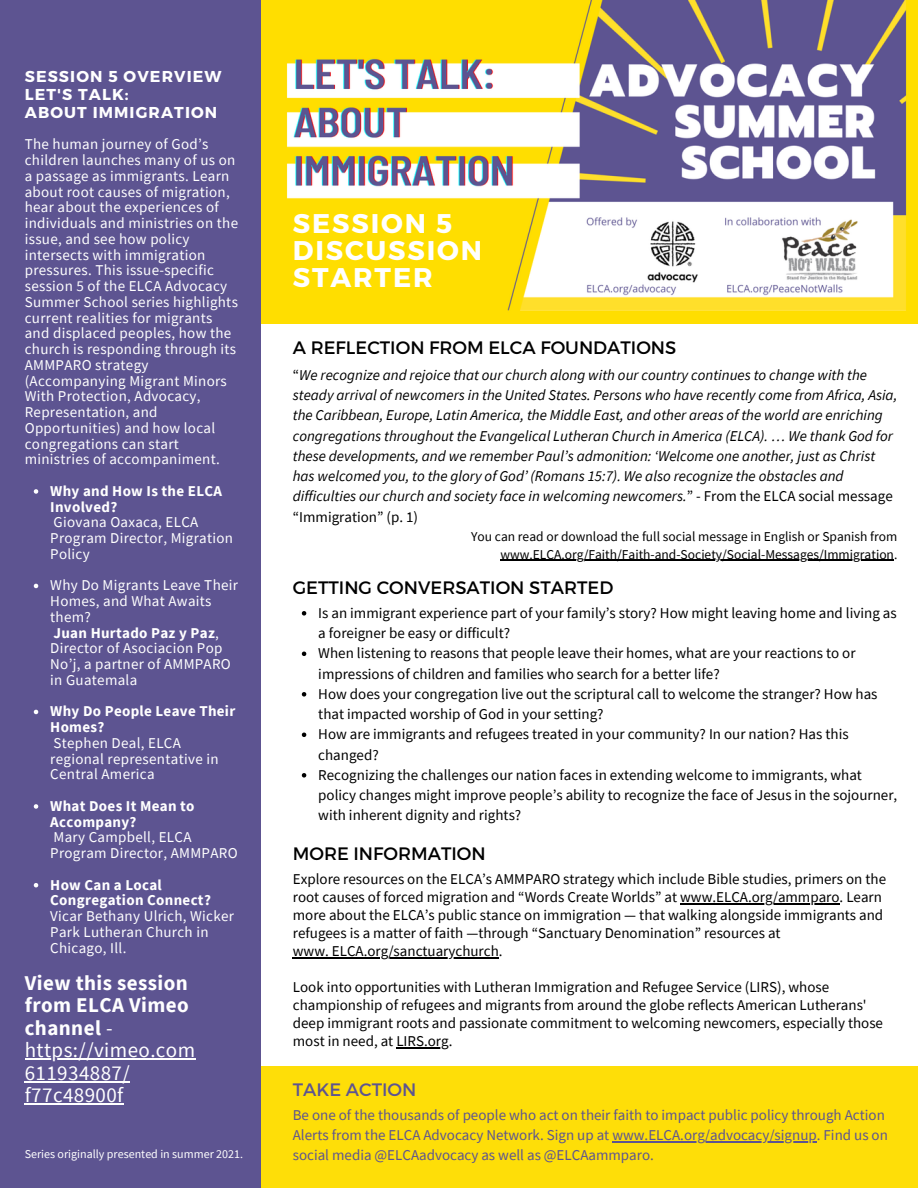
<style>
.page{position:relative;width:918px;height:1188px;background:#fff}
.page>*{position:absolute;margin:0;border:0;box-sizing:border-box;transform-origin:0 0}
.t1{font:700 27px "Montserrat";letter-spacing:.07em;color:#fff}
.t2{font:700 21px/22.5px "Source Sans Pro";letter-spacing:.02em;color:#fff}
.t3{font:21px "Source Sans Pro";letter-spacing:.02em;color:#fff}
.t4{font:18px "Montserrat";color:#000}
.t5{font:18px "Montserrat";color:#5d5491}
.t6{font:700 15.75px "Montserrat";letter-spacing:.07em;color:#fff}
.t7{font:15px/20.2px "Source Sans Pro";color:#000}
.t8{font:15px/15.8px "Source Sans Pro";letter-spacing:.02em;color:#fff}
.t9{font:italic 15px/20.2px "Source Sans Pro";color:#000}
.t10{font:15px/20.2px "Source Sans Pro";color:#5d5491}
.t11{font:13.5px "Source Sans Pro";color:#000}
.t12{font:12px "Source Sans Pro";color:#fff}
.s1{font-style:normal}
.s2{font-weight:700}
.s3{font-weight:400}
</style>
<div class="page">
<div style="left:0;top:0;width:261px;height:1188px;background:#5d5491"></div>
<img style="left:261px;top:0;width:657px;height:323px">
<div style="left:261px;top:1066px;width:657px;height:122px;background:#fede08"></div>
<svg style="left:34px;top:489px;width:4px;height:5px"></svg>
<svg style="left:34px;top:584px;width:4px;height:4px"></svg>
<svg style="left:34px;top:710px;width:4px;height:4px"></svg>
<svg style="left:34px;top:804px;width:4px;height:5px"></svg>
<svg style="left:34px;top:883px;width:4px;height:4px"></svg>
<hr style="left:25px;top:1058px;width:171px;height:2px;background:#fff">
<hr style="left:25px;top:1081px;width:105px;height:1px;background:#fff">
<hr style="left:25px;top:1103px;width:99px;height:2px;background:#fff">
<hr style="left:500px;top:560px;width:394px;height:1px;background:#000">
<svg style="left:302px;top:611px;width:4px;height:5px"></svg>
<svg style="left:302px;top:652px;width:4px;height:4px"></svg>
<svg style="left:302px;top:692px;width:4px;height:5px"></svg>
<svg style="left:302px;top:733px;width:4px;height:4px"></svg>
<svg style="left:302px;top:773px;width:4px;height:5px"></svg>
<hr style="left:680px;top:903px;width:160px;height:2px;background:#000">
<hr style="left:293px;top:957px;width:206px;height:2px;background:#000">
<hr style="left:396px;top:1047px;width:53px;height:2px;background:#000">
<hr style="left:612px;top:1141px;width:205px;height:1px;background:#5d5491">
<p class="t6" style="left:25px;top:66px;width:198px">SESSION 5 OVERVIEW</p>
<p class="t6" style="left:25px;top:84px;width:105px">LET'S TALK:</p>
<p class="t6" style="left:25px;top:102px;width:194px">ABOUT IMMIGRATION</p>
<p class="t8" style="left:25px;top:136px;width:215px">The human journey of God’s children launches many of us on a passage as immigrants. Learn about root causes of migration, hear about the experiences of individuals and ministries on the issue, and see how policy intersects with immigration pressures. This issue-specific session 5 of the ELCA Advocacy<br>Summer School series highlights current realities for migrants and displaced peoples, how the church is responding through its<br>AMMPARO strategy (Accompanying Migrant Minors<br>With Protection, Advocacy,<br>Representation, and<br>Opportunities) and how local congregations can start ministries of accompaniment.</p>
<p class="t1" style="left:293px;top:206px;width:161px">SESSION 5</p>
<p class="t1" style="left:293px;top:233px;width:191px">DISCUSSION</p>
<p class="t1" style="left:293px;top:260px;width:141px">STARTER</p>
<p class="t4" style="left:293px;top:336px;width:385px">A REFLECTION FROM ELCA FOUNDATIONS</p>
<p class="t9" style="left:293px;top:364px;width:606px"><span class="s1">“</span>We recognize and rejoice that our church along with our country continues to change with the steady arrival of newcomers in the United States. Persons who have recently come from Africa, Asia, the Caribbean, Europe, Latin America, the Middle East, and other areas of the world are enriching congregations throughout the Evangelical Lutheran Church in America (ELCA). … We thank God for these developments, and we remember Paul’s admonition: ‘Welcome one another, just as Christ has welcomed you, to the glory of God’ (Romans 15:7). We also recognize the obstacles and difficulties our church and society face in welcoming newcomers.<span class="s1">” - From the ELCA social message “Immigration” (p. 1)</span></p>
<p class="t11" style="left:471px;top:527px;width:428px">You can read or download the full social message in English or Spanish from</p>
<p class="t11" style="left:500px;top:545px;width:399px">www.ELCA.org/Faith/Faith-and-Society/Social-Messages/Immigration.</p>
<p class="t8" style="left:50px;top:483px;width:184px"><span class="s2">Why and How Is the ELCA<br>Involved?<br></span>Giovana Oaxaca, ELCA<br>Program Director, Migration<br>Policy</p>
<p class="t8" style="left:50px;top:577px;width:189px">Why Do Migrants Leave Their<br>Homes, and What Awaits them?<br><span class="s2">Juan Hurtado Paz y Paz</span>,<br>Director of Asociacion Pop<br>No’j, a partner of AMMPARO in Guatemala</p>
<p class="t8" style="left:50px;top:703px;width:187px"><span class="s2">Why Do People Leave Their<br>Homes?<br></span>Stephen Deal, ELCA<br>regional representative in<br>Central America</p>
<p class="t8" style="left:50px;top:798px;width:189px"><span class="s2">What Does It Mean to<br>Accompany?<br></span>Mary Campbell, ELCA<br>Program Director, AMMPARO</p>
<p class="t8" style="left:50px;top:876px;width:185px"><span class="s2">How Can a Local<br>Congregation Connect?<br></span>Vicar Bethany Ulrich, Wicker<br>Park Lutheran Church in<br>Chicago, Ill.</p>
<p class="t4" style="left:293px;top:576px;width:322px">GETTING CONVERSATION STARTED</p>
<p class="t7" style="left:318px;top:602px;width:580px">Is an immigrant experience part of your family’s story? How might leaving home and living as a foreigner be easy or difficult?</p>
<p class="t7" style="left:318px;top:643px;width:539px">When listening to reasons that people leave their homes, what are your reactions to or impressions of children and families who search for a better life?</p>
<p class="t7" style="left:318px;top:683px;width:561px">How does your congregation live out the scriptural call to welcome the stranger? How has that impacted worship of God in your setting?</p>
<p class="t7" style="left:318px;top:724px;width:532px">How are immigrants and refugees treated in your community? In our nation? Has this changed?</p>
<p class="t7" style="left:318px;top:764px;width:581px">Recognizing the challenges our nation faces in extending welcome to immigrants, what policy changes might improve people’s ability to recognize the face of Jesus in the sojourner, with inherent dignity and rights?</p>
<p class="t4" style="left:293px;top:842px;width:194px">MORE INFORMATION</p>
<p class="t7" style="left:293px;top:870px;width:595px;line-height:18px">Explore resources on the ELCA’s AMMPARO strategy which include Bible studies, primers on the root causes of forced migration and “Words Create Worlds” at www.ELCA.org/ammparo. Learn more about the ELCA’s public stance on immigration — that walking alongside immigrants and refugees is a matter of faith —through “Sanctuary Denomination” resources at</p>
<p class="t7" style="left:293px;top:941px;width:211px">www. ELCA.org/sanctuarychurch.</p>
<p class="t7" style="left:293px;top:978px;width:592px;line-height:18px">Look into opportunities with Lutheran Immigration and Refugee Service (LIRS), whose championship of refugees and migrants from around the globe reflects American Lutherans' deep immigrant roots and passionate commitment to welcoming newcomers, especially those most in need, at LIRS.org.</p>
<p class="t2" style="left:25px;top:971px;width:172px">View this session from ELCA Vimeo channel <span class="s3">- https://vimeo.com</span></p>
<p class="t3" style="left:25px;top:1059px;width:107px">611934887/</p>
<p class="t3" style="left:25px;top:1082px;width:100px">f77c48900f</p>
<p class="t5" style="left:293px;top:1078px;width:125px">TAKE ACTION</p>
<p class="t12" style="left:25px;top:1146px;width:220px">Series originally presented in summer 2021.</p>
<p class="t10" style="left:293px;top:1105px;width:597px">Be one of the thousands of people who act on their faith to impact public policy through Action<br>Alerts from the ELCA Advocacy Network. Sign up at www.ELCA.org/advocacy/signup. Find us on social media @ELCAadvocacy as well as @ELCAammparo.</p>
</div>
